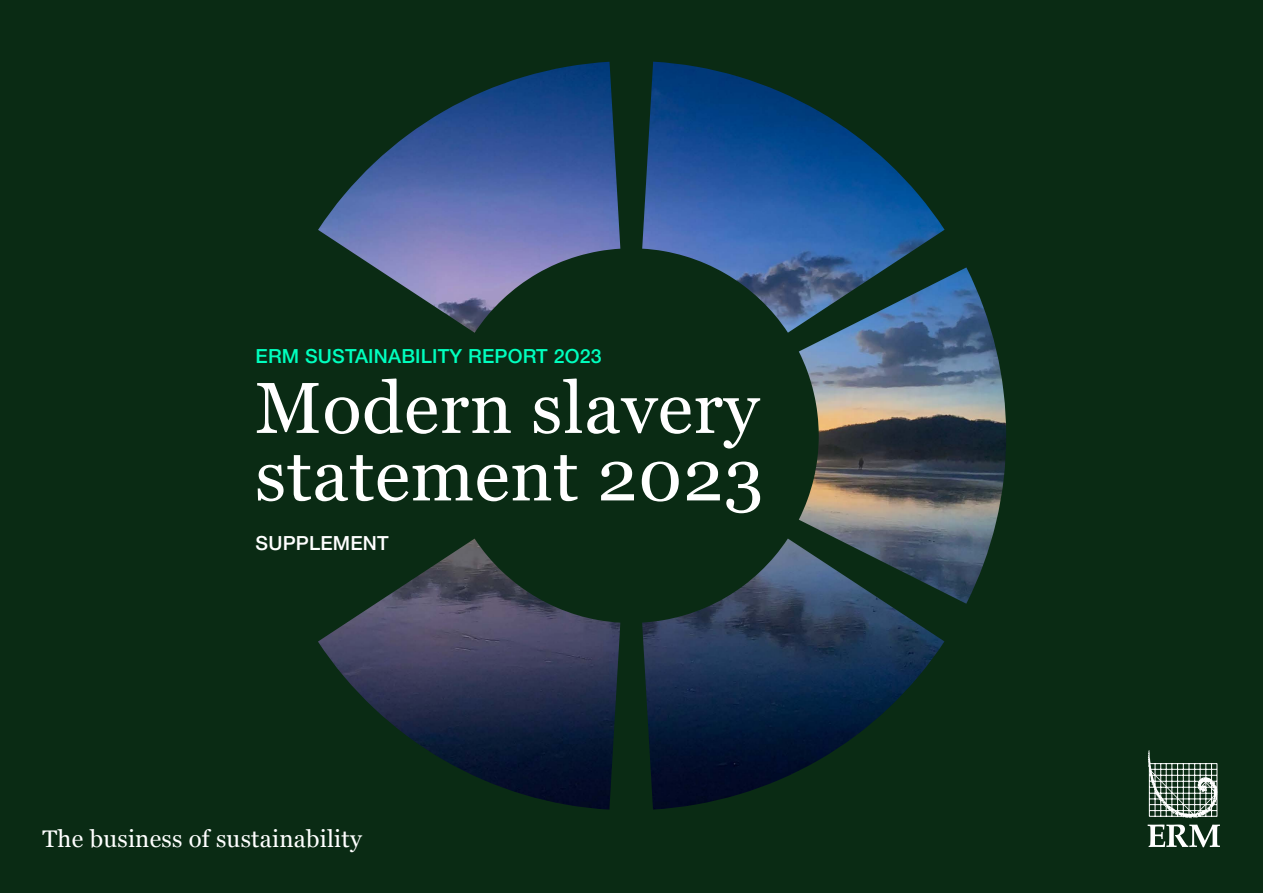
<style>
.page{position:relative;width:1263px;height:893px;background:#0a2b14}
.page>*{position:absolute;margin:0;border:0;box-sizing:border-box;transform-origin:0 0}
.t1{font:72px/67.5px "Georgia";letter-spacing:.01em;color:#fff}
.t2{font:24px "Georgia";letter-spacing:.01em;color:#fff}
.t3{font:500 19.5px "Helvetica Neue LT Std";letter-spacing:.01em;color:#00ffbe}
.t4{font:500 19.5px "Helvetica Neue LT Std";letter-spacing:.01em;color:#fff}
</style>
<div class="page">
<img style="left:318px;top:62px;width:688px;height:748px">
<svg style="left:1147px;top:750px;width:73px;height:97px"></svg>
<p class="t3" style="left:256px;top:344px;width:347px">ERM SUSTAINABILITY REPORT 2O23</p>
<h1 class="t1" style="left:255px;top:371px;width:510px">Modern slavery statement 2023</h1>
<p class="t4" style="left:256px;top:531px;width:135px">SUPPLEMENT</p>
<p class="t2" style="left:43px;top:821px;width:321px">The business of sustainability</p>
</div>
